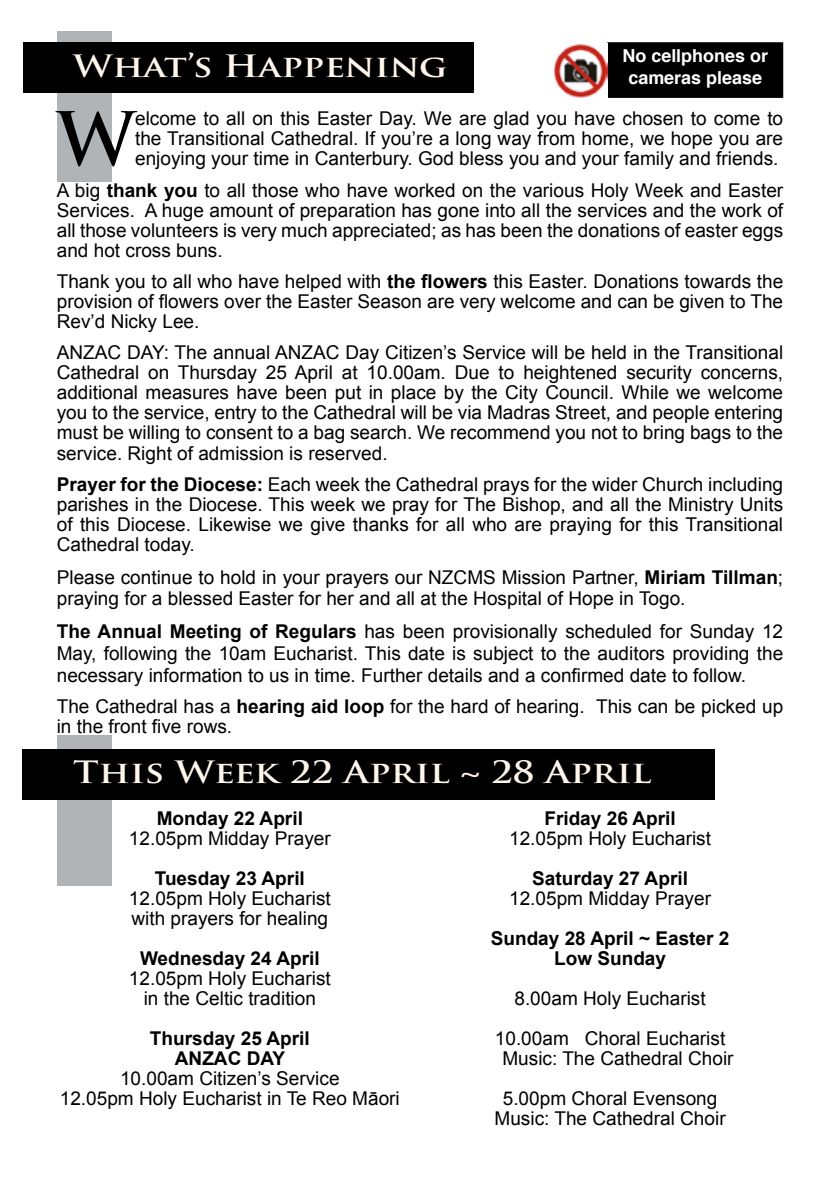
<style>
.page{position:relative;width:840px;height:1191px;background:#fff}
.page>*{position:absolute;margin:0;border:0;box-sizing:border-box;transform-origin:0 0}
.t1{font:700 72.2px "Trajan Pro";color:#000}
.t2{font:700 30px "Trajan Pro";color:#fff6eb;scale:1.2 1}
.t3{font:19px/20px "Arial";color:#000;text-align:justify}
.t4{font:700 19px/20px "Arial";color:#000;text-align:center}
.t5{font:700 18px/21.6px "Helvetica";color:#fff;text-align:center}
.s1{font-weight:700}
</style>
<div class="page">
<div style="left:57px;top:736px;width:54px;height:150px;background:#b1b4b6"></div>
<div style="left:57px;top:31px;width:54px;height:150px;background:#b1b4b6"></div>
<div style="left:23px;top:43px;width:450px;height:50px;background:#000"></div>
<div style="left:608px;top:43px;width:173px;height:54px;background:#000"></div>
<div style="left:607px;top:42px;width:175px;height:56px;border:2px solid #000"></div>
<img style="left:554px;top:44px;width:53px;height:54px">
<div style="left:23px;top:749px;width:691px;height:50px;background:#000"></div>
<h2 class="t2" style="left:73px;top:47px;width:313px">What’s Happening</h2>
<p class="t5" style="left:622px;top:45px;width:147px">No cellphones or cameras please</p>
<h1 class="t1" style="left:57px;top:94px;width:80px">W</h1>
<p class="t3" style="left:135px;top:109px;width:649px">elcome to all on this Easter Day. We are glad you have chosen to come to the Transitional Cathedral. If you’re a long way from home, we hope you are enjoying your time in Canterbury. God bless you and your family and friends.</p>
<p class="t3" style="left:57px;top:180px;width:727px">A big <span class="s1">thank you</span> to all those who have worked on the various Holy Week and Easter Services. A huge amount of preparation has gone into all the services and the work of all those volunteers is very much appreciated; as has been the donations of easter eggs and hot cross buns.</p>
<p class="t3" style="left:57px;top:271px;width:727px">Thank you to all who have helped with <span class="s1">the flowers</span> this Easter. Donations towards the provision of flowers over the Easter Season are very welcome and can be given to The Rev’d Nicky Lee.</p>
<p class="t3" style="left:57px;top:343px;width:727px">ANZAC DAY: The annual ANZAC Day Citizen’s Service will be held in the Transitional Cathedral on Thursday 25 April at 10.00am. Due to heightened security concerns, additional measures have been put in place by the City Council. While we welcome you to the service, entry to the Cathedral will be via Madras Street, and people entering must be willing to consent to a bag search. We recommend you not to bring bags to the service. Right of admission is reserved.</p>
<p class="t3" style="left:57px;top:474px;width:727px"><span class="s1">Prayer for the Diocese:</span> Each week the Cathedral prays for the wider Church including parishes in the Diocese. This week we pray for The Bishop, and all the Ministry Units of this Diocese. Likewise we give thanks for all who are praying for this Transitional Cathedral today.</p>
<p class="t3" style="left:57px;top:566px;width:727px;line-height:21.6px">Please continue to hold in your prayers our NZCMS Mission Partner, <span class="s1">Miriam Tillman</span>; praying for a blessed Easter for her and all at the Hospital of Hope in Togo.</p>
<p class="t3" style="left:57px;top:621px;width:727px;line-height:21.6px"><span class="s1">The Annual Meeting of Regulars</span> has been provisionally scheduled for Sunday 12<br>May, following the 10am Eucharist. This date is subject to the auditors providing the necessary information to us in time. Further details and a confirmed date to follow.</p>
<p class="t3" style="left:57px;top:696px;width:727px">The Cathedral has a <span class="s1">hearing aid loop</span> for the hard of hearing. This can be picked up in the front five rows.</p>
<h2 class="t2" style="left:73px;top:754px;width:483px">This Week 22 April ~ 28 April</h2>
<p class="t4" style="left:157px;top:809px;width:148px">Monday 22 April</p>
<p class="t3" style="left:129px;top:828px;width:203px">12.05pm Midday Prayer</p>
<p class="t4" style="left:155px;top:869px;width:151px">Tuesday 23 April</p>
<p class="t3" style="left:129px;top:888px;width:203px">12.05pm Holy Eucharist with prayers for healing</p>
<p class="t4" style="left:140px;top:949px;width:181px">Wednesday 24 April</p>
<p class="t3" style="left:129px;top:968px;width:203px;text-align:center">12.05pm Holy Eucharist in the Celtic tradition</p>
<p class="t4" style="left:150px;top:1029px;width:161px">Thursday 25 April<br>ANZAC DAY</p>
<p class="t3" style="left:60px;top:1068px;width:341px;text-align:center">10.00am Citizen’s Service<br>12.05pm Holy Eucharist in Te Reo Māori</p>
<p class="t4" style="left:544px;top:809px;width:133px">Friday 26 April</p>
<p class="t3" style="left:509px;top:828px;width:203px">12.05pm Holy Eucharist</p>
<p class="t4" style="left:532px;top:869px;width:157px">Saturday 27 April</p>
<p class="t3" style="left:509px;top:888px;width:203px">12.05pm Midday Prayer</p>
<p class="t4" style="left:490px;top:929px;width:240px">Sunday 28 April ~ Easter 2<br>Low Sunday</p>
<p class="t3" style="left:494px;top:978px;width:232px;line-height:40px;text-align:center">8.00am Holy Eucharist<br>10.00am Choral Eucharist</p>
<p class="t3" style="left:502px;top:1038px;width:232px;line-height:40px">Music: The Cathedral Choir<br>5.00pm Choral Evensong</p>
<p class="t3" style="left:494px;top:1108px;width:232px">Music: The Cathedral Choir</p>
</div>
